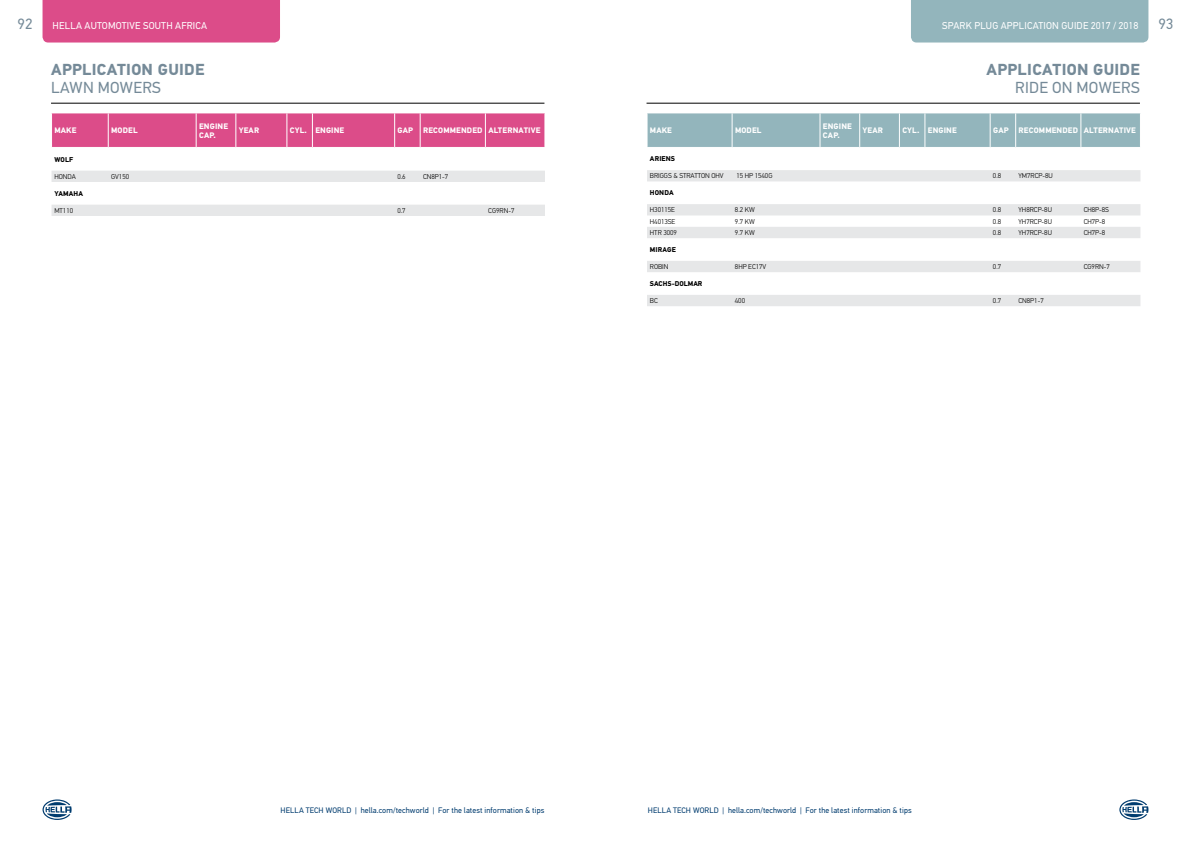
<style>
.page{position:relative;width:1191px;height:842px;background:#fff}
.page>*{position:absolute;margin:0;border:0;box-sizing:border-box;transform-origin:0 0}
.t1{font:700 16px "Hella DIN Universal";letter-spacing:.02em;color:#758a98}
.t2{font:16px "Hella DIN Universal";letter-spacing:.02em;color:#758a98}
.t3{font:15px "Hella DIN Universal";color:#758a98}
.t4{font:10px "Hella DIN Universal";letter-spacing:.02em;color:#fff}
.t5{font:8px "Hella DIN Universal";letter-spacing:.01em;color:#003c6f}
.t6{font:700 8px/9.6px "Hella DIN Universal";letter-spacing:.02em;color:#fff}
.t7{font:300 7px "Hella DIN Universal";color:#000}
.t8{font:700 7px "Hella DIN Universal";letter-spacing:.02em;color:#000}
.t9{font:700 7px "Hella DIN Universal";color:#000}
</style>
<div class="page">
<div style="left:911px;top:0;width:237px;height:43px;background:#93b5bc"></div>
<svg style="left:1119px;top:799px;width:29px;height:21px"></svg>
<hr style="left:646px;top:103px;width:494px;height:1px;background:#000">
<div style="left:43px;top:0;width:237px;height:43px;background:#dc4c89"></div>
<svg style="left:43px;top:799px;width:29px;height:21px"></svg>
<hr style="left:51px;top:103px;width:493px;height:1px;background:#000">
<svg style="left:52px;top:171px;width:493px;height:45px"></svg>
<svg style="left:52px;top:113px;width:493px;height:35px;background:#dd558f"></svg>
<hr style="left:420px;top:147px;width:65px;height:1px;background:#fff">
<hr style="left:485px;top:147px;width:60px;height:1px;background:#fff">
<svg style="left:647px;top:170px;width:493px;height:136px"></svg>
<svg style="left:647px;top:113px;width:493px;height:35px;background:#98b8bf"></svg>
<hr style="left:1015px;top:147px;width:66px;height:1px;background:#fff">
<hr style="left:1080px;top:147px;width:61px;height:1px;background:#fff">
<h2 class="t3" style="left:18px;top:15px;width:16px">92</h2>
<h3 class="t4" style="left:53px;top:19px;width:156px">HELLA AUTOMOTIVE SOUTH AFRICA</h3>
<h1 class="t1" style="left:51px;top:59px;width:155px">APPLICATION GUIDE</h1>
<h1 class="t2" style="left:51px;top:78px;width:111px">LAWN MOWERS</h1>
<p class="t6" style="left:54px;top:126px;width:23px">MAKE</p>
<p class="t6" style="left:111px;top:126px;width:28px">MODEL</p>
<p class="t6" style="left:199px;top:122px;width:30px">ENGINE<br>CAP.</p>
<p class="t6" style="left:239px;top:126px;width:22px">YEAR</p>
<p class="t6" style="left:290px;top:126px;width:56px">CYL. ENGINE</p>
<p class="t6" style="left:397px;top:126px;width:144px">GAP RECOMMENDED ALTERNATIVE</p>
<p class="t8" style="left:54px;top:155px;width:20px">WOLF</p>
<p class="t7" style="left:54px;top:172px;width:23px">HONDA</p>
<p class="t7" style="left:111px;top:172px;width:20px">GV150</p>
<p class="t7" style="left:397px;top:172px;width:10px">0.6</p>
<p class="t7" style="left:423px;top:172px;width:27px">CN8P1-7</p>
<p class="t8" style="left:54px;top:189px;width:30px">YAMAHA</p>
<p class="t7" style="left:54px;top:206px;width:20px">MT110</p>
<p class="t7" style="left:397px;top:206px;width:10px">0.7</p>
<p class="t7" style="left:488px;top:206px;width:28px">CG9RN-7</p>
<h3 class="t4" style="left:942px;top:19px;width:198px">SPARK PLUG APPLICATION GUIDE 2017 / 2018</h3>
<h2 class="t3" style="left:1158px;top:15px;width:16px">93</h2>
<h1 class="t1" style="left:986px;top:59px;width:155px">APPLICATION GUIDE</h1>
<h1 class="t2" style="left:1015px;top:78px;width:126px">RIDE ON MOWERS</h1>
<p class="t6" style="left:650px;top:126px;width:23px">MAKE</p>
<p class="t6" style="left:735px;top:126px;width:28px">MODEL</p>
<p class="t6" style="left:823px;top:122px;width:30px">ENGINE<br>CAP.</p>
<p class="t6" style="left:862px;top:126px;width:22px">YEAR</p>
<p class="t6" style="left:902px;top:126px;width:56px">CYL. ENGINE</p>
<p class="t6" style="left:993px;top:126px;width:144px">GAP RECOMMENDED ALTERNATIVE</p>
<p class="t8" style="left:650px;top:154px;width:27px">ARIENS</p>
<p class="t7" style="left:650px;top:172px;width:75px">BRIGGS &amp; STRATTON OHV</p>
<p class="t7" style="left:736px;top:172px;width:37px">15 HP 1540G</p>
<p class="t7" style="left:993px;top:172px;width:10px">0.8</p>
<p class="t7" style="left:1018px;top:172px;width:36px">YM7RCP-8U</p>
<p class="t8" style="left:650px;top:188px;width:25px">HONDA</p>
<p class="t7" style="left:650px;top:206px;width:27px">H30115E</p>
<p class="t7" style="left:735px;top:206px;width:21px">8.2 KW</p>
<p class="t7" style="left:993px;top:206px;width:10px">0.8</p>
<p class="t7" style="left:1018px;top:206px;width:35px">YH8RCP-8U</p>
<p class="t7" style="left:1083px;top:206px;width:27px">CH8P-8S</p>
<p class="t7" style="left:650px;top:217px;width:27px">H4013SE</p>
<p class="t7" style="left:735px;top:217px;width:21px">9.7 KW</p>
<p class="t7" style="left:993px;top:217px;width:10px">0.8</p>
<p class="t7" style="left:1018px;top:217px;width:35px">YH7RCP-8U</p>
<p class="t7" style="left:1083px;top:217px;width:23px">CH7P-8</p>
<p class="t7" style="left:650px;top:229px;width:29px">HTR 3009</p>
<p class="t7" style="left:735px;top:229px;width:21px">9.7 KW</p>
<p class="t7" style="left:993px;top:229px;width:10px">0.8</p>
<p class="t7" style="left:1018px;top:229px;width:35px">YH7RCP-8U</p>
<p class="t7" style="left:1083px;top:229px;width:23px">CH7P-8</p>
<p class="t8" style="left:650px;top:245px;width:27px">MIRAGE</p>
<p class="t7" style="left:650px;top:263px;width:20px">ROBIN</p>
<p class="t7" style="left:735px;top:263px;width:33px">8HP EC17V</p>
<p class="t7" style="left:993px;top:263px;width:10px">0.7</p>
<p class="t7" style="left:1083px;top:263px;width:28px">CG9RN-7</p>
<p class="t9" style="left:650px;top:279px;width:54px">SACHS-DOLMAR</p>
<p class="t7" style="left:650px;top:297px;width:9px">BC</p>
<p class="t7" style="left:735px;top:297px;width:12px">400</p>
<p class="t7" style="left:993px;top:297px;width:10px">0.7</p>
<p class="t7" style="left:1018px;top:297px;width:27px">CN8P1-7</p>
<p class="t5" style="left:281px;top:805px;width:265px">HELLA TECH WORLD | hella.com/techworld | For the latest information &amp; tips</p>
<p class="t5" style="left:648px;top:805px;width:265px">HELLA TECH WORLD | hella.com/techworld | For the latest information &amp; tips</p>
</div>
